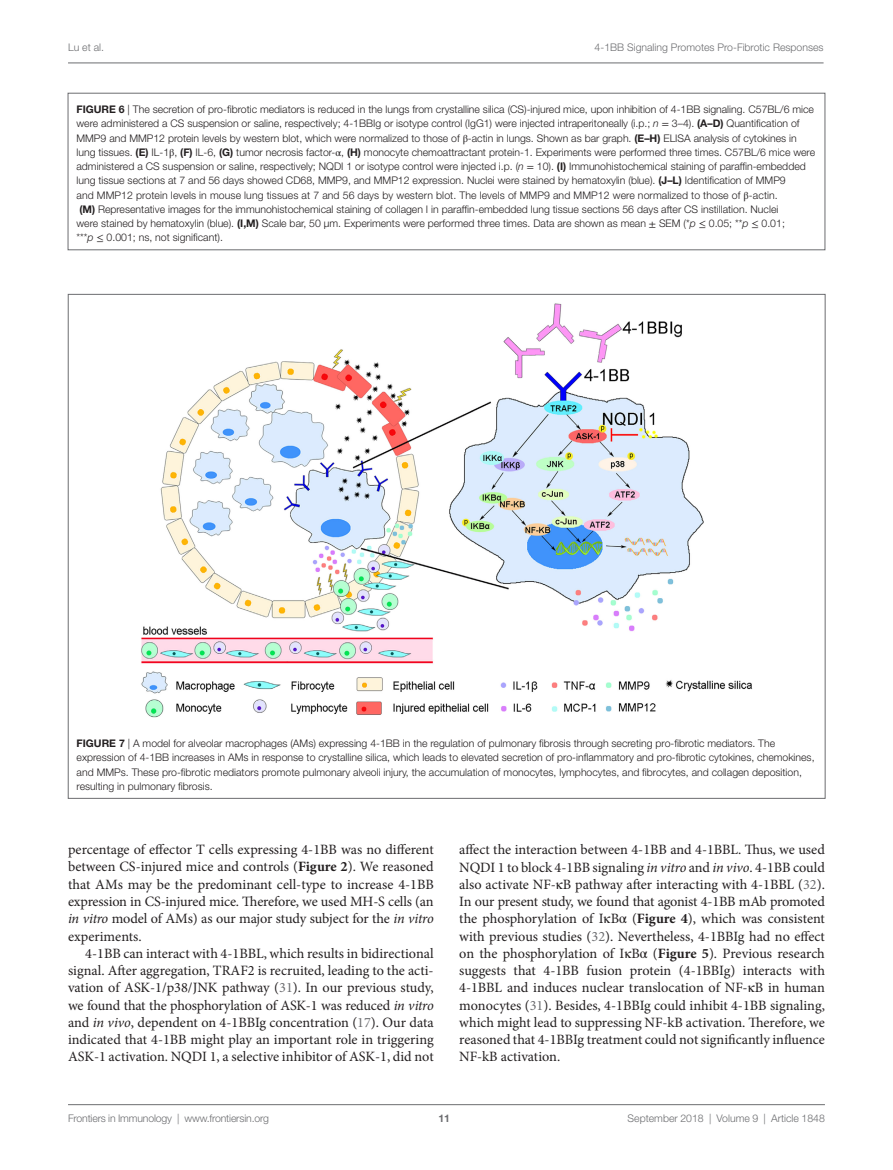
<style>
.page{position:relative;width:893px;height:1170px;background:#fff}
.page>*{position:absolute;margin:0;border:0;box-sizing:border-box;transform-origin:0 0}
.t1{font:14.25px/17.2px "Minion Pro";letter-spacing:-.005em;color:#231f20;text-align:justify}
.t2{font:300 10.5px/14.2px "Helvetica Neue LT Std";color:#231f20}
.t3{font:300 10.5px "Helvetica Neue LT Std";color:#6c6d70}
.t4{font:700 10.5px "Helvetica Neue LT Std";color:#6c6d70}
.s1{font-weight:700}
.s2{font-style:italic}
.s3{font-family:"STIX General";font-weight:400}
.s4{color:#6c6d70}
.s5{font-family:"STIX General"}
</style>
<div class="page">
<img style="left:141px;top:303px;width:612px;height:414px">
<div style="left:68px;top:93px;width:757px;height:157px;border:1px solid #6c6d70"></div>
<hr style="left:68px;top:1104px;width:757px;height:1px;background:#6c6d70">
<hr style="left:68px;top:63px;width:755px;height:1px;background:#6c6d70">
<p class="t3" style="left:68px;top:41px;width:37px">Lu et al.</p>
<p class="t3" style="left:595px;top:41px;width:230px">4-1BB Signaling Promotes Pro-Fibrotic Responses</p>
<p class="t2" style="left:76px;top:102px;width:740px"><span class="s1">FIGURE 6</span> | The secretion of pro-fibrotic mediators is reduced in the lungs from crystalline silica (CS)-injured mice, upon inhibition of 4-1BB signaling. C57BL/6 mice were administered a CS suspension or saline, respectively; 4-1BBIg or isotype control (IgG1) were injected intraperitoneally (i.p.; <span class="s2">n</span> <span class="s3">=</span> 3–4). <span class="s1">(A–D)</span> Quantification of MMP9 and MMP12 protein levels by western blot, which were normalized to those of <span class="s3">β</span>-actin in lungs. Shown as bar graph. <span class="s1">(E–H)</span> ELISA analysis of cytokines in lung tissues. <span class="s1">(E)</span> IL-1<span class="s3">β</span>, <span class="s1">(F)</span> IL-6, <span class="s1">(G)</span> tumor necrosis factor-<span class="s3">α</span>, <span class="s1">(H)</span> monocyte chemoattractant protein-1. Experiments were performed three times. C57BL/6 mice were administered a CS suspension or saline, respectively; NQDI 1 or isotype control were injected i.p. (<span class="s2">n</span> <span class="s3">=</span> 10). <span class="s1">(I)</span> Immunohistochemical staining of paraffin-embedded lung tissue sections at 7 and 56 days showed CD68, MMP9, and MMP12 expression. Nuclei were stained by hematoxylin (blue). <span class="s1">(J–L)</span> Identification of MMP9<br>and MMP12 protein levels in mouse lung tissues at 7 and 56 days by western blot. The levels of MMP9 and MMP12 were normalized to those of <span class="s3">β</span>-actin.<br><span class="s1">(M)</span> Representative images for the immunohistochemical staining of collagen I in paraffin-embedded lung tissue sections 56 days after CS instillation. Nuclei<br>were stained by hematoxylin (blue). <span class="s1">(I,M)</span> Scale bar, 50 µm. Experiments were performed three times. Data are shown as mean <span class="s3">±</span> SEM (*<span class="s2">p</span> <span class="s3">≤</span> 0.05; **<span class="s2">p</span> <span class="s3">≤</span> 0.01;<br>***<span class="s2">p</span> <span class="s3">≤</span> 0.001; ns, not significant).</p>
<p class="t2" style="left:77px;top:736px;width:739px"><span class="s1">FIGURE 7</span> | A model for alveolar macrophages (AMs) expressing 4-1BB in the regulation of pulmonary fibrosis through secreting pro-fibrotic mediators. The expression of 4-1BB increases in AMs in response to crystalline silica, which leads to elevated secretion of pro-inflammatory and pro-fibrotic cytokines, chemokines, and MMPs. These pro-fibrotic mediators promote pulmonary alveoli injury, the accumulation of monocytes, lymphocytes, and fibrocytes, and collagen deposition, resulting in pulmonary fibrosis.</p>
<p class="t1" style="left:68px;top:841px;width:367px">percentage of effector T cells expressing 4-1BB was no different between CS-injured mice and controls (<span class="s1">Figure 2</span>). We reasoned that AMs may be the predominant cell-type to increase 4-1BB expression in CS-injured mice. Therefore, we used MH-S cells (an <span class="s2">in vitro</span> model of AMs) as our major study subject for the <span class="s2">in vitro </span>experiments.</p>
<p class="t1" style="left:68px;top:944px;width:367px;text-indent:17px">4-1BB can interact with 4-1BBL, which results in bidirectional signal. After aggregation, TRAF2 is recruited, leading to the acti&shy;vation of ASK-1/p38/JNK pathway (<span class="s4">31</span>). In our previous study, we found that the phosphorylation of ASK-1 was reduced <span class="s2">in vitro </span>and <span class="s2">in vivo</span>, dependent on 4-1BBIg concentration (<span class="s4">17</span>). Our data indicated that 4-1BB might play an important role in triggering ASK-1 activation. NQDI 1, a selective inhibitor of ASK-1, did not</p>
<p class="t1" style="left:459px;top:841px;width:367px">affect the interaction between 4-1BB and 4-1BBL. Thus, we used NQDI 1 to block 4-1BB signaling <span class="s2">in vitro</span> and <span class="s2">in vivo</span>. 4-1BB could also activate NF-<span class="s5">κ</span>B pathway after interacting with 4-1BBL (<span class="s4">32</span>).<br>In our present study, we found that agonist 4-1BB mAb promoted the phosphorylation of I<span class="s5">κ</span>B<span class="s5">α</span> (<span class="s1">Figure 4</span>), which was consistent with previous studies (<span class="s4">32</span>). Nevertheless, 4-1BBIg had no effect on the phosphorylation of I<span class="s5">κ</span>B<span class="s5">α</span> (<span class="s1">Figure 5</span>). Previous research suggests that 4-1BB fusion protein (4-1BBIg) interacts with 4-1BBL and induces nuclear translocation of NF-<span class="s5">κ</span>B in human monocytes (<span class="s4">31</span>). Besides, 4-1BBIg could inhibit 4-1BB signaling, which might lead to suppressing NF-kB activation. Therefore, we reasoned that 4-1BBIg treatment could not significantly influence NF-kB activation.</p>
<p class="t3" style="left:68px;top:1111px;width:203px">Frontiers in Immunology | www.frontiersin.org</p>
<p class="t3" style="left:628px;top:1111px;width:199px">September 2018 | Volume 9 | Article 1848</p>
<p class="t4" style="left:439px;top:1111px;width:13px">11</p>
</div>
